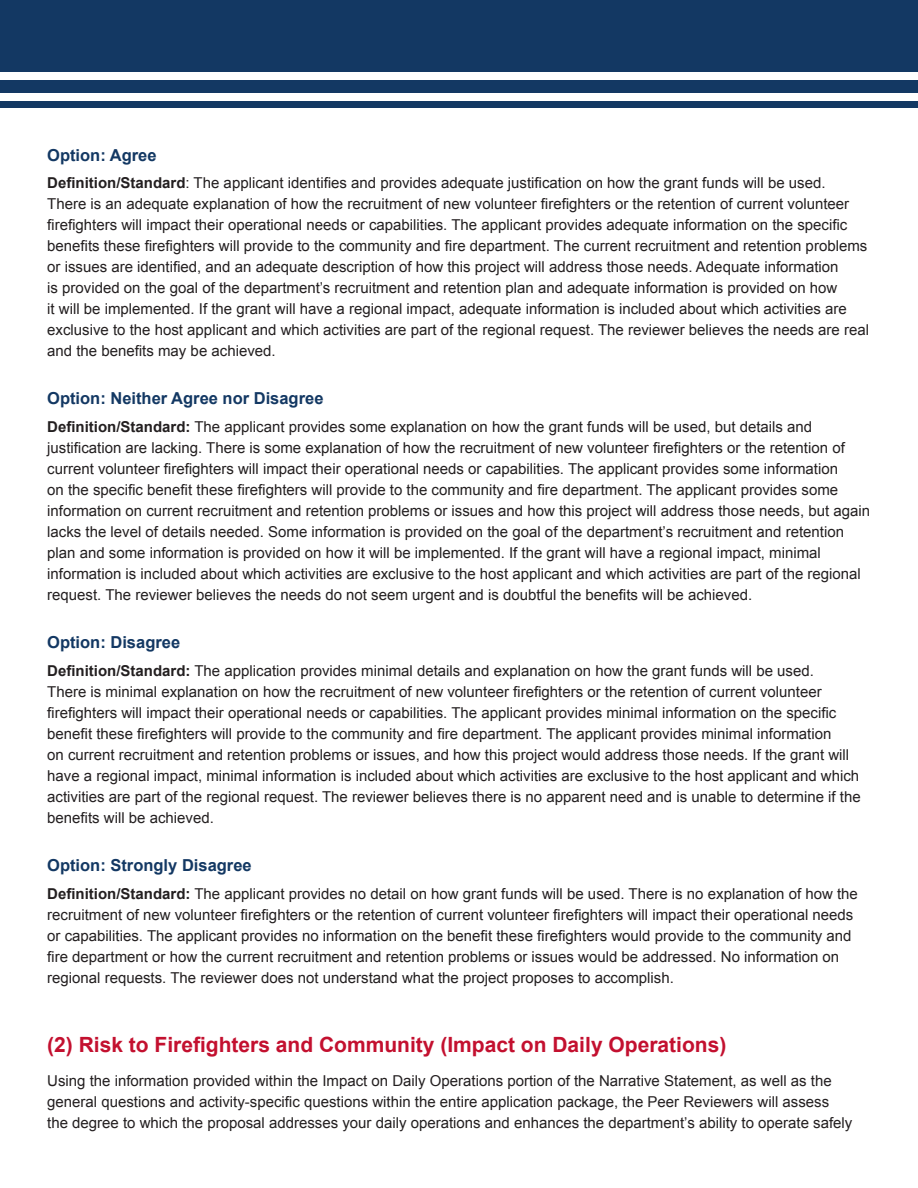
<style>
.page{position:relative;width:918px;height:1188px;background:#fff}
.page>*{position:absolute;margin:0;border:0;box-sizing:border-box;transform-origin:0 0}
.t1{font:700 21px "Arial";color:#c3102f}
.t2{font:700 16.5px "Arial";color:#133863}
.t3{font:15px/21px "Arial";color:#231f20}
.s1{font-weight:700}
</style>
<div class="page">
<div style="left:0;top:101px;width:918px;height:6px;background:#133863"></div>
<div style="left:0;top:81px;width:918px;height:12px;background:#133863"></div>
<div style="left:0;top:0;width:918px;height:72px;background:#133863"></div>
<p class="t2" style="left:47px;top:144px;width:111px">Option: Agree</p>
<p class="t3" style="left:47px;top:173px;width:823px"><span class="s1">Definition/Standard</span>: The applicant identifies and provides adequate justification on how the grant funds will be used.<br>There is an adequate explanation of how the recruitment of new volunteer firefighters or the retention of current volunteer firefighters will impact their operational needs or capabilities. The applicant provides adequate information on the specific benefits these firefighters will provide to the community and fire department. The current recruitment and retention problems or issues are identified, and an adequate description of how this project will address those needs. Adequate information<br>is provided on the goal of the department’s recruitment and retention plan and adequate information is provided on how<br>it will be implemented. If the grant will have a regional impact, adequate information is included about which activities are exclusive to the host applicant and which activities are part of the regional request. The reviewer believes the needs are real and the benefits may be achieved.</p>
<p class="t2" style="left:47px;top:388px;width:278px">Option: Neither Agree nor Disagree</p>
<p class="t3" style="left:47px;top:416px;width:824px"><span class="s1">Definition/Standard:</span> The applicant provides some explanation on how the grant funds will be used, but details and justification are lacking. There is some explanation of how the recruitment of new volunteer firefighters or the retention of current volunteer firefighters will impact their operational needs or capabilities. The applicant provides some information<br>on the specific benefit these firefighters will provide to the community and fire department. The applicant provides some information on current recruitment and retention problems or issues and how this project will address those needs, but again lacks the level of details needed. Some information is provided on the goal of the department’s recruitment and retention plan and some information is provided on how it will be implemented. If the grant will have a regional impact, minimal information is included about which activities are exclusive to the host applicant and which activities are part of the regional request. The reviewer believes the needs do not seem urgent and is doubtful the benefits will be achieved.</p>
<p class="t2" style="left:47px;top:631px;width:134px">Option: Disagree</p>
<p class="t3" style="left:47px;top:660px;width:815px"><span class="s1">Definition/Standard:</span> The application provides minimal details and explanation on how the grant funds will be used.<br>There is minimal explanation on how the recruitment of new volunteer firefighters or the retention of current volunteer firefighters will impact their operational needs or capabilities. The applicant provides minimal information on the specific benefit these firefighters will provide to the community and fire department. The applicant provides minimal information<br>on current recruitment and retention problems or issues, and how this project would address those needs. If the grant will have a regional impact, minimal information is included about which activities are exclusive to the host applicant and which activities are part of the regional request. The reviewer believes there is no apparent need and is unable to determine if the benefits will be achieved.</p>
<p class="t2" style="left:47px;top:854px;width:206px">Option: Strongly Disagree</p>
<p class="t3" style="left:47px;top:883px;width:812px"><span class="s1">Definition/Standard:</span> The applicant provides no detail on how grant funds will be used. There is no explanation of how the recruitment of new volunteer firefighters or the retention of current volunteer firefighters will impact their operational needs or capabilities. The applicant provides no information on the benefit these firefighters would provide to the community and fire department or how the current recruitment and retention problems or issues would be addressed. No information on regional requests. The reviewer does not understand what the project proposes to accomplish.</p>
<p class="t1" style="left:47px;top:1030px;width:681px">(2) Risk to Firefighters and Community (Impact on Daily Operations)</p>
<p class="t3" style="left:47px;top:1070px;width:807px">Using the information provided within the Impact on Daily Operations portion of the Narrative Statement, as well as the general questions and activity-specific questions within the entire application package, the Peer Reviewers will assess the degree to which the proposal addresses your daily operations and enhances the department’s ability to operate safely</p>
</div>
